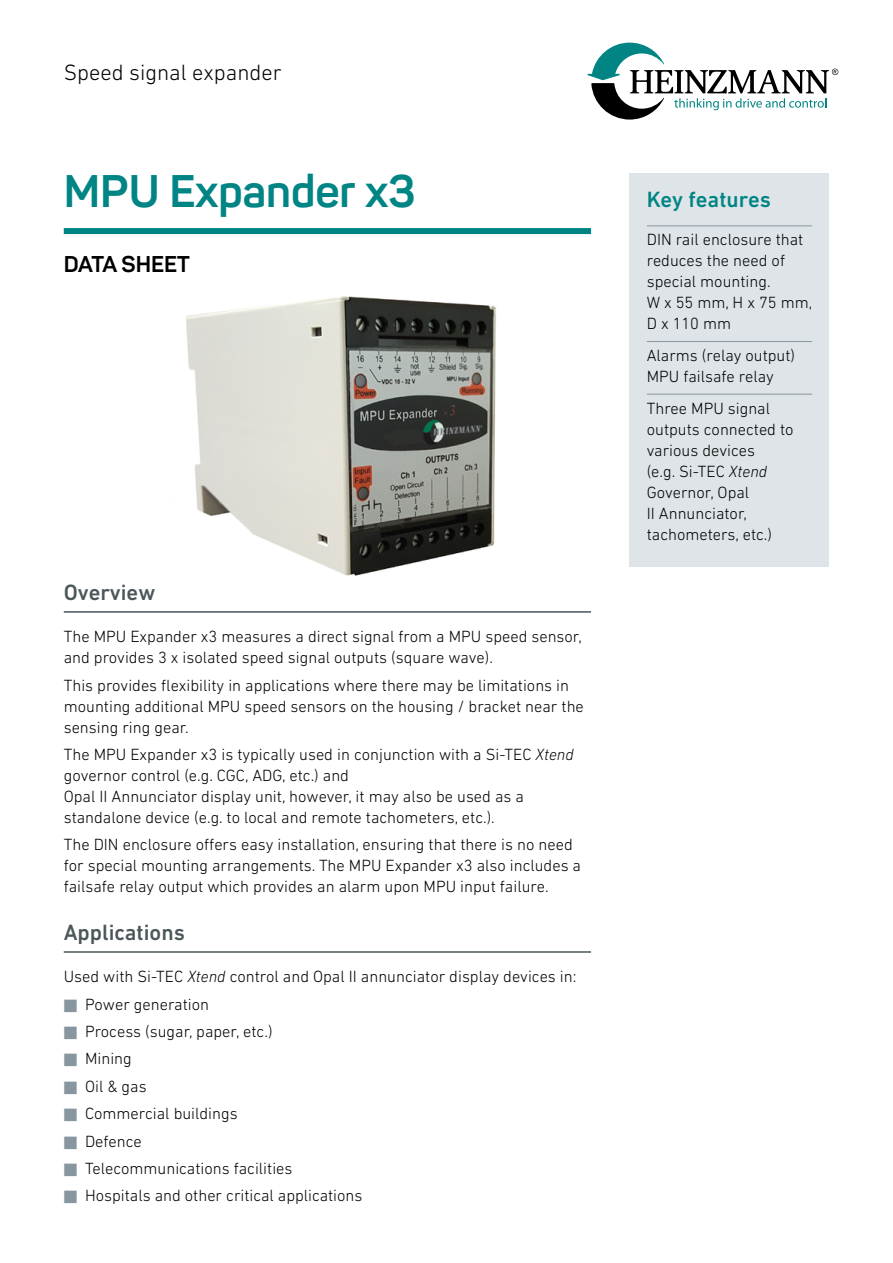
<style>
.page{position:relative;width:893px;height:1263px;background:#fff}
.page>*{position:absolute;margin:0;border:0;box-sizing:border-box;transform-origin:0 0}
.t1{font:700 45px "Sahar";color:#008584}
.t2{font:500 22.5px "DIN Next LT Pro";color:#4b575b}
.t3{font:300 22.5px "DIN Next LT Pro";color:#000}
.t4{font:500 22.5px "DIN Next LT Pro";color:#008584}
.t5{font:700 22.5px "Sahar";color:#000}
.t6{font:300 16.5px/21px "DIN Next LT Pro";color:#000}
.s1{font-style:italic}
.s2{color:#88969f}
</style>
<div class="page">
<div style="left:630px;top:173px;width:199px;height:394px;background:#dfe4e8"></div>
<hr style="left:647px;top:225px;width:165px;height:1px;background:#88969f">
<hr style="left:647px;top:341px;width:165px;height:1px;background:#88969f">
<hr style="left:647px;top:394px;width:165px;height:1px;background:#88969f">
<div style="left:64px;top:228px;width:527px;height:6px;background:#008584"></div>
<hr style="left:64px;top:611px;width:527px;height:2px;background:#4b575b">
<hr style="left:64px;top:951px;width:527px;height:2px;background:#4b575b">
<svg style="left:587px;top:43px;width:251px;height:77px"></svg>
<img style="left:186px;top:296px;width:310px;height:280px">
<h2 class="t3" style="left:64px;top:59px;width:219px">Speed signal expander</h2>
<h1 class="t1" style="left:64px;top:163px;width:353px">MPU Expander x3</h1>
<h2 class="t5" style="left:64px;top:250px;width:128px">DATA SHEET</h2>
<h2 class="t2" style="left:64px;top:579px;width:93px">Overview</h2>
<p class="t6" style="left:64px;top:626px;width:520px">The MPU Expander x3 measures a direct signal from a MPU speed sensor, and provides 3 x isolated speed signal outputs (square wave).</p>
<p class="t6" style="left:64px;top:674px;width:522px">This provides flexibility in applications where there may be limitations in mounting additional MPU speed sensors on the housing / bracket near the sensing ring gear.</p>
<p class="t6" style="left:64px;top:744px;width:512px">The MPU Expander x3 is typically used in conjunction with a Si-TEC <span class="s1">Xtend </span>governor control (e.g. CGC, ADG, etc.) and<br>Opal II Annunciator display unit, however, it may also be used as a standalone device (e.g. to local and remote tachometers, etc.).</p>
<p class="t6" style="left:64px;top:834px;width:519px">The DIN enclosure offers easy installation, ensuring that there is no need for special mounting arrangements. The MPU Expander x3 also includes a failsafe relay output which provides an alarm upon MPU input failure.</p>
<h2 class="t2" style="left:64px;top:919px;width:123px">Applications</h2>
<p class="t6" style="left:64px;top:966px;width:514px">Used with Si-TEC <span class="s1">Xtend</span> control and Opal II annunciator display devices in:</p>
<p class="t6" style="left:64px;top:993px;width:147px"><span class="s2">■</span> Power generation</p>
<p class="t6" style="left:64px;top:1021px;width:210px"><span class="s2">■</span> Process (sugar, paper, etc.)</p>
<p class="t6" style="left:64px;top:1048px;width:70px"><span class="s2">■</span> Mining</p>
<p class="t6" style="left:64px;top:1075px;width:84px"><span class="s2">■</span> Oil &amp; gas</p>
<p class="t6" style="left:64px;top:1103px;width:175px"><span class="s2">■</span> Commercial buildings</p>
<p class="t6" style="left:64px;top:1130px;width:80px"><span class="s2">■</span> Defence</p>
<p class="t6" style="left:64px;top:1157px;width:230px"><span class="s2">■</span> Telecommunications facilities</p>
<p class="t6" style="left:64px;top:1185px;width:300px"><span class="s2">■</span> Hospitals and other critical applications</p>
<h2 class="t4" style="left:647px;top:187px;width:126px">Key features</h2>
<p class="t6" style="left:647px;top:229px;width:167px">DIN rail enclosure that reduces the need of special mounting.<br>W x 55 mm, H x 75 mm,<br>D x 110 mm</p>
<p class="t6" style="left:647px;top:345px;width:150px">Alarms (relay output)<br>MPU failsafe relay</p>
<p class="t6" style="left:647px;top:397px;width:148px">Three MPU signal outputs connected to various devices<br>(e.g. Si-TEC <span class="s1">Xtend<br></span>Governor, Opal<br>II Annunciator, tachometers, etc.)</p>
</div>
